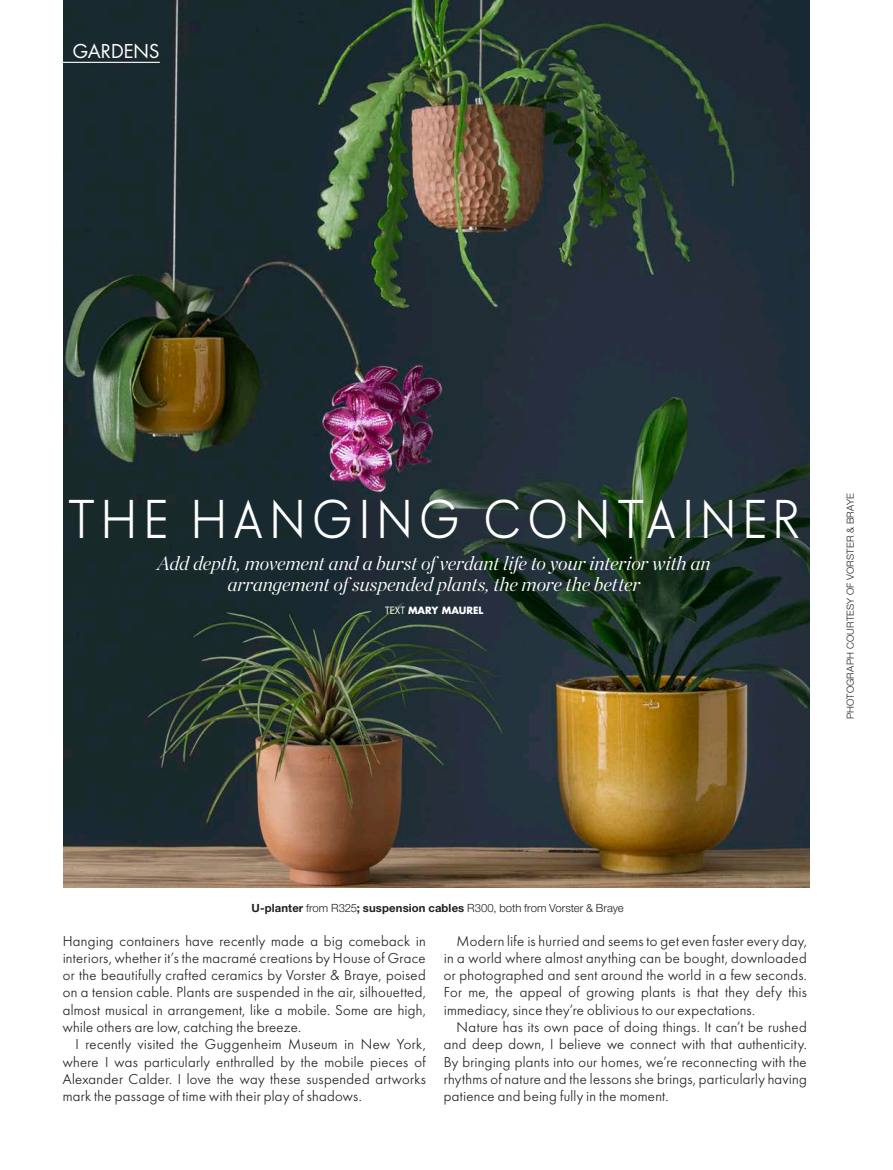
<style>
.page{position:relative;width:893px;height:1170px;background:#fff}
.page>*{position:absolute;margin:0;border:0;box-sizing:border-box;transform-origin:0 0}
.body_copy{font:500 49.35px "Elle Nova C";letter-spacing:.165em;color:#fff}
.t1{font:21px "Elle Gabor Std";letter-spacing:-.02em;color:#fff}
.body_copy-2{font:italic 300 19.5px/21px "Chronicle Display";letter-spacing:-.01em;color:#fff;text-align:center}
.body_copy-3{font:15px/17.2px "Elle Gabor Std Text";letter-spacing:.02em;color:#231f20;text-align:justify}
.t2{font:300 11.25px "Helvetica Neue LT Std";color:#231f20}
.body_copy-4{font:300 9.75px "Helvetica Neue LT Std";letter-spacing:.02em;color:#231f20}
.STANDFIRST_chron_12{font:700 9.75px "Futura Std";color:#fff}
.s1{font-weight:400}
.s2{font-weight:700}
</style>
<div class="page">
<img style="left:64px;top:0;width:745px;height:887px">
<hr style="left:61px;top:62px;width:99px;height:1px;background:#fff">
<p class="t1" style="left:72px;top:39px;width:89px">GARDENS</p>
<p class="body_copy" style="left:68px;top:492px;width:732px">THE HANGING CONTAINER</p>
<p class="body_copy-2" style="left:157px;top:551px;width:555px">Add depth, movement and a burst of verdant life to your interior with an arrangement of suspended plants, the more the better</p>
<p class="STANDFIRST_chron_12" style="left:385px;top:604px;width:100px"><span class="s1">TEXT</span> MARY MAUREL</p>
<p class="body_copy-4" style="left:844px;top:719px;width:227px;rotate:-90deg">PHOTOGRAPH COURTESY OF VORSTER &amp; BRAYE</p>
<p class="t2" style="left:252px;top:900px;width:374px"><span class="s2">U-planter</span> from R325<span class="s2">; suspension cables</span> R300, both from Vorster &amp; Braye</p>
<p class="body_copy-3" style="left:63px;top:932px;width:365px">Hanging containers have recently made a big comeback in interiors, whether it’s the macramé creations by House of Grace or the beautifully crafted ceramics by Vorster &amp; Braye, poised on a tension cable. Plants are suspended in the air, silhouetted, almost musical in arrangement, like a mobile. Some are high, while others are low, catching the breeze.</p>
<p class="body_copy-3" style="left:63px;top:1035px;width:365px;text-indent:13px">I recently visited the Guggenheim Museum in New York, where I was particularly enthralled by the mobile pieces of Alexander Calder. I love the way these suspended artworks mark the passage of time with their play of shadows.</p>
<p class="body_copy-3" style="left:444px;top:932px;width:365px;text-indent:13px">Modern life is hurried and seems to get even faster every day, in a world where almost anything can be bought, downloaded or photographed and sent around the world in a few seconds.<br>For me, the appeal of growing plants is that they defy this immediacy, since they’re oblivious to our expectations.</p>
<p class="body_copy-3" style="left:444px;top:1018px;width:365px;text-indent:13px">Nature has its own pace of doing things. It can’t be rushed and deep down, I believe we connect with that authenticity.<br>By bringing plants into our homes, we’re reconnecting with the rhythms of nature and the lessons she brings, particularly having patience and being fully in the moment.</p>
</div>
